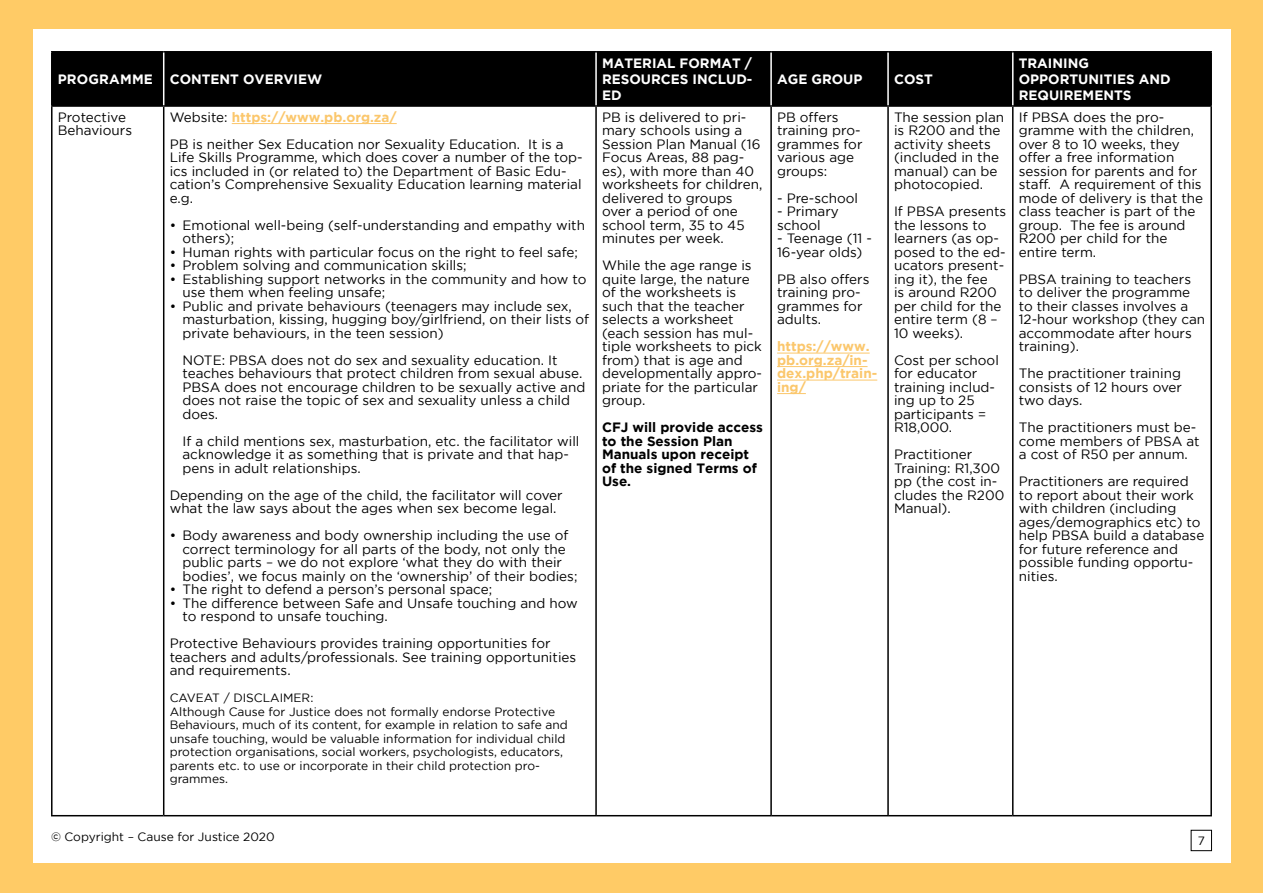
<style>
.page{position:relative;width:1263px;height:893px;background:#ffcb66}
.page>*{position:absolute;margin:0;border:0;box-sizing:border-box;transform-origin:0 0}
.t1{font:13.5px/13.5px "Gotham";color:#000}
.t2{font:700 13.5px/16.2px "Gotham";color:#fff;text-align:justify}
.t3{font:700 13.5px/13.5px "Gotham";color:#000}
.t4{font:700 13.5px/13.5px "Gotham";color:#fbc76c}
.t5{font:12px/13.5px "Gotham";color:#000}
.s1{font-weight:700;color:#fbc76c}
</style>
<div class="page">
<div style="left:33px;top:30px;width:1197px;height:833px;background:#fff"></div>
<div style="left:53px;top:53px;width:1157px;height:52px;background:#000"></div>
<hr style="left:51px;top:51px;width:113px;height:2px;background:#000">
<hr style="left:51px;top:53px;width:2px;height:52px;background:#000">
<hr style="left:164px;top:51px;width:432px;height:2px;background:#000">
<hr style="left:596px;top:51px;width:175px;height:2px;background:#000">
<hr style="left:771px;top:51px;width:117px;height:2px;background:#000">
<hr style="left:888px;top:51px;width:125px;height:2px;background:#000">
<hr style="left:1013px;top:51px;width:199px;height:2px;background:#000">
<hr style="left:1210px;top:53px;width:2px;height:52px;background:#000">
<hr style="left:51px;top:105px;width:113px;height:2px;background:#000">
<hr style="left:51px;top:107px;width:2px;height:708px;background:#000">
<hr style="left:164px;top:105px;width:432px;height:2px;background:#000">
<hr style="left:163px;top:107px;width:1px;height:708px;background:#000">
<hr style="left:596px;top:105px;width:175px;height:2px;background:#000">
<hr style="left:595px;top:107px;width:2px;height:708px;background:#000">
<hr style="left:771px;top:105px;width:117px;height:2px;background:#000">
<hr style="left:770px;top:107px;width:2px;height:708px;background:#000">
<hr style="left:888px;top:105px;width:125px;height:2px;background:#000">
<hr style="left:887px;top:107px;width:2px;height:708px;background:#000">
<hr style="left:1013px;top:105px;width:199px;height:2px;background:#000">
<hr style="left:1012px;top:107px;width:1px;height:708px;background:#000">
<hr style="left:1210px;top:107px;width:2px;height:708px;background:#000">
<hr style="left:51px;top:815px;width:113px;height:1px;background:#000">
<hr style="left:164px;top:815px;width:432px;height:1px;background:#000">
<hr style="left:596px;top:815px;width:175px;height:1px;background:#000">
<hr style="left:771px;top:815px;width:117px;height:1px;background:#000">
<hr style="left:888px;top:815px;width:125px;height:1px;background:#000">
<hr style="left:1013px;top:815px;width:199px;height:1px;background:#000">
<hr style="left:163px;top:53px;width:1px;height:52px;background:#fff">
<hr style="left:595px;top:53px;width:2px;height:52px;background:#fff">
<hr style="left:770px;top:53px;width:2px;height:52px;background:#fff">
<hr style="left:887px;top:53px;width:2px;height:52px;background:#fff">
<hr style="left:1012px;top:53px;width:1px;height:52px;background:#fff">
<hr style="left:232px;top:123px;width:165px;height:1px;background:#fbc76c">
<hr style="left:777px;top:353px;width:93px;height:1px;background:#fbc76c">
<hr style="left:777px;top:366px;width:90px;height:1px;background:#fbc76c">
<hr style="left:777px;top:380px;width:100px;height:1px;background:#fbc76c">
<svg style="left:777px;top:393px;width:29px;height:1px"></svg>
<div style="left:1191px;top:830px;width:21px;height:21px;border:1px solid #000"></div>
<p class="t2" style="left:58px;top:71px;width:266px">PROGRAMME CONTENT OVERVIEW</p>
<p class="t1" style="left:58px;top:110px;width:76px">Protective<br>Behaviours</p>
<p class="t1" style="left:170px;top:103px;width:395px;line-height:27px">Website: <span class="s1">https://www.pb.org.za/<br></span>PB is neither Sex Education nor Sexuality Education. It is a</p>
<p class="t1" style="left:170px;top:151px;width:414px">Life Skills Programme, which does cover a number of the top&shy;ics included in (or related to) the Department of Basic Edu&shy;cation’s Comprehensive Sexuality Education learning material e.g.</p>
<p class="t1" style="left:182px;top:218px;width:404px;text-indent:-13px">• Emotional well-being (self-understanding and empathy with others);</p>
<p class="t1" style="left:170px;top:245px;width:410px">• Human rights with particular focus on the right to feel safe;</p>
<p class="t1" style="left:170px;top:259px;width:298px">• Problem solving and communication skills;</p>
<p class="t1" style="left:182px;top:272px;width:406px;text-indent:-13px">• Establishing support networks in the community and how to use them when feeling unsafe;</p>
<p class="t1" style="left:182px;top:299px;width:408px;text-indent:-13px">• Public and private behaviours (teenagers may include sex, masturbation, kissing, hugging boy/girlfriend, on their lists of private behaviours, in the teen session)</p>
<p class="t1" style="left:182px;top:353px;width:404px">NOTE: PBSA does not do sex and sexuality education. It teaches behaviours that protect children from sexual abuse.<br>PBSA does not encourage children to be sexually active and does not raise the topic of sex and sexuality unless a child does.</p>
<p class="t1" style="left:182px;top:434px;width:398px">If a child mentions sex, masturbation, etc. the facilitator will acknowledge it as something that is private and that hap&shy;pens in adult relationships.</p>
<p class="t1" style="left:170px;top:488px;width:394px">Depending on the age of the child, the facilitator will cover what the law says about the ages when sex become legal.</p>
<p class="t1" style="left:182px;top:529px;width:396px;text-indent:-13px">• Body awareness and body ownership including the use of correct terminology for all parts of the body, not only the public parts – we do not explore ‘what they do with their bodies’, we focus mainly on the ‘ownership’ of their bodies;</p>
<p class="t1" style="left:170px;top:583px;width:324px">• The right to defend a person’s personal space;</p>
<p class="t1" style="left:182px;top:596px;width:397px;text-indent:-13px">• The difference between Safe and Unsafe touching and how to respond to unsafe touching.</p>
<p class="t1" style="left:170px;top:637px;width:408px">Protective Behaviours provides training opportunities for teachers and adults/professionals. See training opportunities and requirements.</p>
<p class="t5" style="left:170px;top:691px;width:399px">CAVEAT / DISCLAIMER:<br>Although Cause for Justice does not formally endorse Protective Behaviours, much of its content, for example in relation to safe and unsafe touching, would be valuable information for individual child protection organisations, social workers, psychologists, educators, parents etc. to use or incorporate in their child protection pro&shy;grammes.</p>
<p class="t2" style="left:602px;top:54px;width:152px">MATERIAL FORMAT / RESOURCES INCLUD-ED</p>
<p class="t1" style="left:602px;top:110px;width:162px">PB is delivered to pri&shy;mary schools using a<br>Session Plan Manual (16<br>Focus Areas, 88 pag&shy;es), with more than 40 worksheets for children, delivered to groups over a period of one school term, 35 to 45 minutes per week.</p>
<p class="t1" style="left:602px;top:259px;width:162px">While the age range is quite large, the nature of the worksheets is such that the teacher selects a worksheet (each session has mul&shy;tiple worksheets to pick from) that is age and developmentally appro&shy;priate for the particular group.</p>
<p class="t3" style="left:602px;top:421px;width:162px">CFJ will provide access to the Session Plan<br>Manuals upon receipt of the signed Terms of<br>Use.</p>
<p class="t2" style="left:777px;top:71px;width:87px">AGE GROUP</p>
<p class="t2" style="left:894px;top:71px;width:40px">COST</p>
<p class="t1" style="left:777px;top:110px;width:87px">PB offers training pro&shy;grammes for various age groups:</p>
<p class="t1" style="left:777px;top:191px;width:82px">- Pre-school</p>
<p class="t1" style="left:777px;top:205px;width:63px">- Primary school</p>
<p class="t1" style="left:777px;top:232px;width:96px">- Teenage (11 -<br>16-year olds)</p>
<p class="t1" style="left:777px;top:272px;width:94px">PB also offers training pro&shy;grammes for adults.</p>
<p class="t4" style="left:777px;top:340px;width:102px">https://www. pb.org.za/in&shy;dex.php/train&shy;ing/</p>
<p class="t1" style="left:894px;top:110px;width:112px">The session plan is R200 and the activity sheets (included in the manual) can be photocopied.</p>
<p class="t1" style="left:894px;top:205px;width:114px">If PBSA presents the lessons to learners (as op&shy;posed to the ed&shy;ucators present&shy;ing it), the fee<br>is around R200 per child for the entire term (8 –<br>10 weeks).</p>
<p class="t1" style="left:894px;top:353px;width:106px">Cost per school for educator training includ&shy;ing up to 25 participants =<br>R18,000.</p>
<p class="t1" style="left:894px;top:448px;width:112px">Practitioner<br>Training: R1,300 pp (the cost in&shy;cludes the R200<br>Manual).</p>
<p class="t2" style="left:1019px;top:54px;width:153px;text-align:left">TRAINING<br>OPPORTUNITIES AND<br>REQUIREMENTS</p>
<p class="t1" style="left:1019px;top:110px;width:186px">If PBSA does the pro&shy;gramme with the children, over 8 to 10 weeks, they offer a free information session for parents and for staff. A requirement of this mode of delivery is that the class teacher is part of the group. The fee is around<br>R200 per child for the entire term.</p>
<p class="t1" style="left:1019px;top:272px;width:188px">PBSA training to teachers to deliver the programme to their classes involves a<br>12-hour workshop (they can accommodate after hours training).</p>
<p class="t1" style="left:1019px;top:367px;width:165px;text-align:justify">The practitioner training consists of 12 hours over two days.</p>
<p class="t1" style="left:1019px;top:421px;width:182px">The practitioners must be&shy;come members of PBSA at a cost of R50 per annum.</p>
<p class="t1" style="left:1019px;top:475px;width:187px">Practitioners are required to report about their work with children (including ages/demographics etc) to help PBSA build a database for future reference and possible funding opportu&shy;nities.</p>
<p class="t5" style="left:51px;top:830px;width:225px">© Copyright – Cause for Justice 2020</p>
<p class="t5" style="left:1198px;top:834px;width:9px">7</p>
</div>
